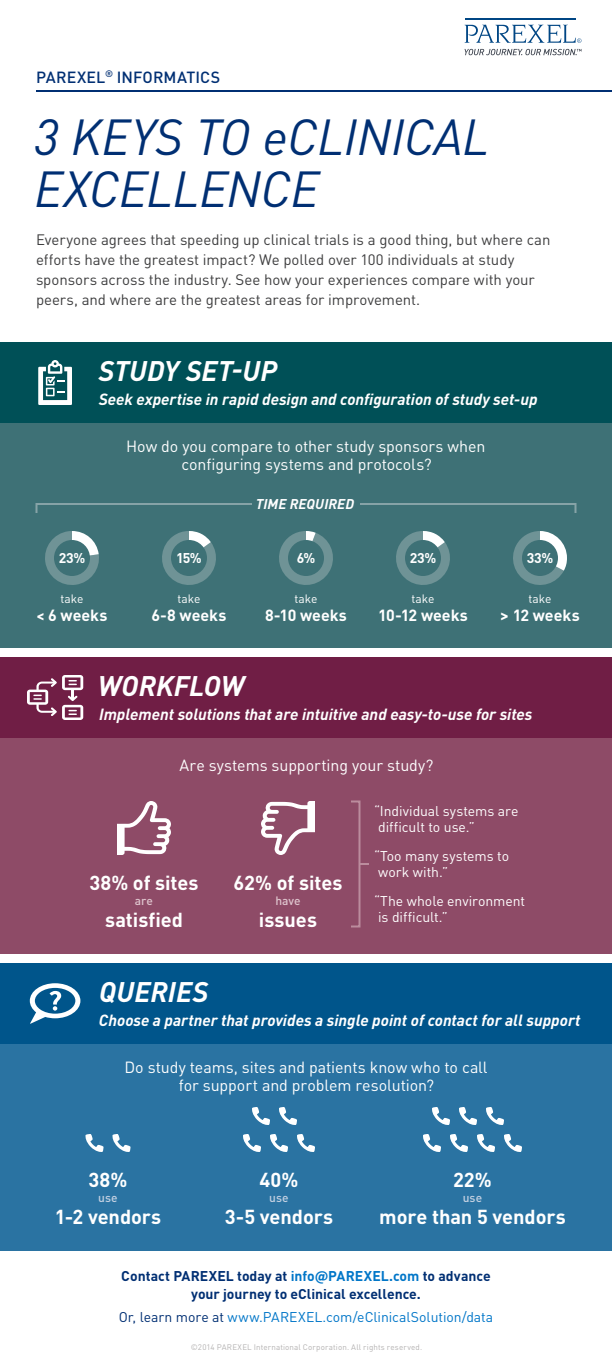
<style>
.page{position:relative;width:612px;height:1368px;background:#fff}
.page>*{position:absolute;margin:0;border:0;box-sizing:border-box;transform-origin:0 0}
.PRXL_Header_42pt{font:italic 50px/52px "DINOT";letter-spacing:-.015em;color:#002f73}
.PRXL_Header_42pt-2{font:italic 700 28px "DINOT";color:#fff}
.PRXL_Header_42pt-3{font:700 20px "DINOT";letter-spacing:-.005em;color:#fff}
.PRXL_Header_42pt-4{font:16px/18px "DINOT";letter-spacing:-.005em;color:#fff;text-align:center}
.PRXL_Header_42pt-5{font:italic 700 16px "DINOT";color:#fff}
.PRXL_Header_42pt-6{font:700 16px "DINOT";letter-spacing:-.005em;color:#fff}
.t1{font:500 16px "DINOT";letter-spacing:.005em;color:#002f73}
.PRXL_Header_42pt-7{font:15px/20px "DINOT";letter-spacing:-.005em;color:#3e3e3f}
.PRXL_Header_42pt-8{font:14px/16px "DINOT";letter-spacing:-.005em;color:#fff}
.PRXL_Header_42pt-9{font:700 14px/18px "DINOT";color:#002f73;text-align:center}
.PRXL_Header_42pt-10{font:14px "DINOT";letter-spacing:-.005em;color:#0076c8}
.PRXL_Header_42pt-11{font:700 14px "DINOT";letter-spacing:-.02em;color:#fff}
.t2{font:italic 700 14px "DINOT";letter-spacing:.005em;color:#fff}
.PRXL_Header_42pt-12{font:12px "DINOT";letter-spacing:-.005em;color:#fff}
.PRXL_Header_42pt-13{font:500 12px "DINOT";letter-spacing:.005em;color:#c4d1e2}
.PRXL_Header_42pt-14{font:500 12px "DINOT";letter-spacing:-.005em;color:#dec4cd}
.t3{font:8px "DINOT";letter-spacing:.015em;color:#b4b2b2}
.s1{font-size:15px}
.s2{color:#0076c8}
.s3{color:#002f73}
</style>
<div class="page">
<div style="left:0;top:1044px;width:612px;height:207px;background:#2a73a2"></div>
<div style="left:0;top:657px;width:612px;height:81px;background:#701e45"></div>
<div style="left:0;top:963px;width:612px;height:81px;background:#00558b"></div>
<svg style="left:27px;top:675px;width:56px;height:45px"></svg>
<div style="left:0;top:342px;width:612px;height:81px;background:#005057"></div>
<div style="left:0;top:423px;width:612px;height:225px;background:#3e7176"></div>
<hr style="left:36px;top:90px;width:576px;height:2px;background:#002f73">
<svg style="left:30px;top:983px;width:50px;height:41px"></svg>
<svg style="left:423px;top:1134px;width:18px;height:18px"></svg>
<svg style="left:432px;top:1107px;width:18px;height:18px"></svg>
<svg style="left:450px;top:1134px;width:18px;height:18px"></svg>
<svg style="left:459px;top:1107px;width:18px;height:18px"></svg>
<svg style="left:477px;top:1134px;width:18px;height:18px"></svg>
<svg style="left:486px;top:1107px;width:18px;height:18px"></svg>
<svg style="left:504px;top:1134px;width:18px;height:18px"></svg>
<svg style="left:243px;top:1134px;width:18px;height:18px"></svg>
<svg style="left:252px;top:1107px;width:18px;height:18px"></svg>
<svg style="left:270px;top:1134px;width:18px;height:18px"></svg>
<svg style="left:279px;top:1107px;width:18px;height:18px"></svg>
<svg style="left:297px;top:1134px;width:18px;height:18px"></svg>
<svg style="left:85px;top:1134px;width:19px;height:18px"></svg>
<svg style="left:112px;top:1134px;width:19px;height:18px"></svg>
<svg style="left:464px;top:49px;width:117px;height:6px"></svg>
<svg style="left:465px;top:25px;width:116px;height:18px"></svg>
<hr style="left:465px;top:18px;width:111px;height:2px;background:#004684">
<svg style="left:38px;top:360px;width:34px;height:45px"></svg>
<div style="left:0;top:738px;width:612px;height:216px;background:#8e4b67"></div>
<div style="left:350px;top:800px;width:10px;height:128px;border:2px solid #bb8c9d"></div>
<svg style="left:117px;top:801px;width:54px;height:54px"></svg>
<svg style="left:261px;top:801px;width:54px;height:54px"></svg>
<svg style="left:360px;top:863px;width:9px;height:2px"></svg>
<svg style="left:513px;top:531px;width:54px;height:54px"></svg>
<svg style="left:279px;top:531px;width:54px;height:54px"></svg>
<svg style="left:162px;top:531px;width:54px;height:54px"></svg>
<svg style="left:396px;top:531px;width:54px;height:54px"></svg>
<svg style="left:45px;top:531px;width:54px;height:54px"></svg>
<div style="left:54px;top:540px;width:36px;height:36px;background:#3e7176;border-radius:50%"></div>
<div style="left:171px;top:540px;width:36px;height:36px;background:#3e7176;border-radius:50%"></div>
<div style="left:288px;top:540px;width:36px;height:36px;background:#3e7176;border-radius:50%"></div>
<div style="left:405px;top:540px;width:36px;height:36px;background:#3e7176;border-radius:50%"></div>
<div style="left:522px;top:540px;width:36px;height:36px;background:#3e7176;border-radius:50%"></div>
<div style="left:36px;top:503px;width:540px;height:11px;border:2px solid #86a3a7"></div>
<div style="left:252px;top:495px;width:108px;height:18px;background:#3e7176"></div>
<p class="t1" style="left:36px;top:67px;width:186px">PAREXEL<sup>®</sup> INFORMATICS</p>
<p class="PRXL_Header_42pt" style="left:34px;top:110px;width:457px">3 KEYS TO eCLINICAL<br>EXCELLENCE</p>
<p class="PRXL_Header_42pt-7" style="left:36px;top:230px;width:516px">Everyone agrees that speeding up clinical trials is a good thing, but where can efforts have the greatest impact? We polled over 100 individuals at study sponsors across the industry. See how your experiences compare with your peers, and where are the greatest areas for improvement.</p>
<p class="PRXL_Header_42pt-2" style="left:99px;top:353px;width:180px">STUDY SET-UP</p>
<p class="PRXL_Header_42pt-5" style="left:99px;top:389px;width:440px">Seek expertise in rapid design and configuration of study set-up</p>
<p class="PRXL_Header_42pt-4" style="left:126px;top:437px;width:361px">How do you compare to other study sponsors when configuring systems and protocols?</p>
<p class="t2" style="left:256px;top:495px;width:100px">TIME REQUIRED</p>
<p class="PRXL_Header_42pt-11" style="left:59px;top:549px;width:28px">23%</p>
<p class="PRXL_Header_42pt-11" style="left:176px;top:549px;width:27px">15%</p>
<p class="PRXL_Header_42pt-11" style="left:297px;top:549px;width:20px">6%</p>
<p class="PRXL_Header_42pt-11" style="left:410px;top:549px;width:28px">23%</p>
<p class="PRXL_Header_42pt-11" style="left:527px;top:549px;width:28px">33%</p>
<p class="PRXL_Header_42pt-12" style="left:61px;top:591px;width:24px">take</p>
<p class="PRXL_Header_42pt-6" style="left:37px;top:605px;width:72px"><span class="s1">&lt;</span> 6 weeks</p>
<p class="PRXL_Header_42pt-12" style="left:178px;top:591px;width:24px">take</p>
<p class="PRXL_Header_42pt-6" style="left:151px;top:605px;width:77px">6-8 weeks</p>
<p class="PRXL_Header_42pt-12" style="left:295px;top:591px;width:24px">take</p>
<p class="PRXL_Header_42pt-6" style="left:265px;top:605px;width:83px">8-10 weeks</p>
<p class="PRXL_Header_42pt-12" style="left:412px;top:591px;width:24px">take</p>
<p class="PRXL_Header_42pt-6" style="left:378px;top:605px;width:91px">10-12 weeks</p>
<p class="PRXL_Header_42pt-12" style="left:529px;top:591px;width:24px">take</p>
<p class="PRXL_Header_42pt-6" style="left:500px;top:605px;width:81px">&gt; 12 weeks</p>
<p class="PRXL_Header_42pt-2" style="left:98px;top:668px;width:148px">WORKFLOW</p>
<p class="PRXL_Header_42pt-5" style="left:99px;top:704px;width:435px">Implement solutions that are intuitive and easy-to-use for sites</p>
<p class="PRXL_Header_42pt-4" style="left:180px;top:756px;width:255px">Are systems supporting your study?</p>
<p class="PRXL_Header_42pt-3" style="left:89px;top:870px;width:111px">38% of sites</p>
<p class="PRXL_Header_42pt-14" style="left:135px;top:893px;width:20px">are</p>
<p class="PRXL_Header_42pt-3" style="left:105px;top:907px;width:79px">satisfied</p>
<p class="PRXL_Header_42pt-3" style="left:234px;top:870px;width:110px">62% of sites</p>
<p class="PRXL_Header_42pt-14" style="left:275px;top:893px;width:27px">have</p>
<p class="PRXL_Header_42pt-3" style="left:259px;top:907px;width:60px">issues</p>
<p class="PRXL_Header_42pt-8" style="left:374px;top:803px;width:146px">“Individual systems are difficult to use.”</p>
<p class="PRXL_Header_42pt-8" style="left:378px;top:848px;width:132px;text-indent:-4px">“Too many systems to work with.”</p>
<p class="PRXL_Header_42pt-8" style="left:374px;top:893px;width:153px">“The whole environment is difficult.”</p>
<p class="PRXL_Header_42pt-2" style="left:99px;top:974px;width:110px">QUERIES</p>
<p class="PRXL_Header_42pt-5" style="left:99px;top:1010px;width:483px">Choose a partner that provides a single point of contact for all support</p>
<p class="PRXL_Header_42pt-4" style="left:125px;top:1058px;width:365px">Do study teams, sites and patients know who to call for support and problem resolution?</p>
<p class="PRXL_Header_42pt-3" style="left:89px;top:1167px;width:40px">38%</p>
<p class="PRXL_Header_42pt-13" style="left:98px;top:1190px;width:21px">use</p>
<p class="PRXL_Header_42pt-3" style="left:55px;top:1204px;width:108px">1-2 vendors</p>
<p class="PRXL_Header_42pt-3" style="left:260px;top:1167px;width:40px">40%</p>
<p class="PRXL_Header_42pt-13" style="left:269px;top:1190px;width:21px">use</p>
<p class="PRXL_Header_42pt-3" style="left:225px;top:1204px;width:110px">3-5 vendors</p>
<p class="PRXL_Header_42pt-3" style="left:453px;top:1167px;width:40px">22%</p>
<p class="PRXL_Header_42pt-13" style="left:463px;top:1190px;width:21px">use</p>
<p class="PRXL_Header_42pt-3" style="left:379px;top:1204px;width:188px">more than 5 vendors</p>
<p class="PRXL_Header_42pt-9" style="left:121px;top:1267px;width:371px">Contact PAREXEL today at <span class="s2">info@PAREXEL.com</span> to advance your journey to eClinical excellence.</p>
<p class="PRXL_Header_42pt-10" style="left:119px;top:1308px;width:376px"><span class="s3">Or, learn more at</span> www.PAREXEL.com/eClinicalSolution/data</p>
<p class="t3" style="left:191px;top:1342px;width:233px">©2014 PAREXEL International Corporation. All rights reserved.</p>
</div>
